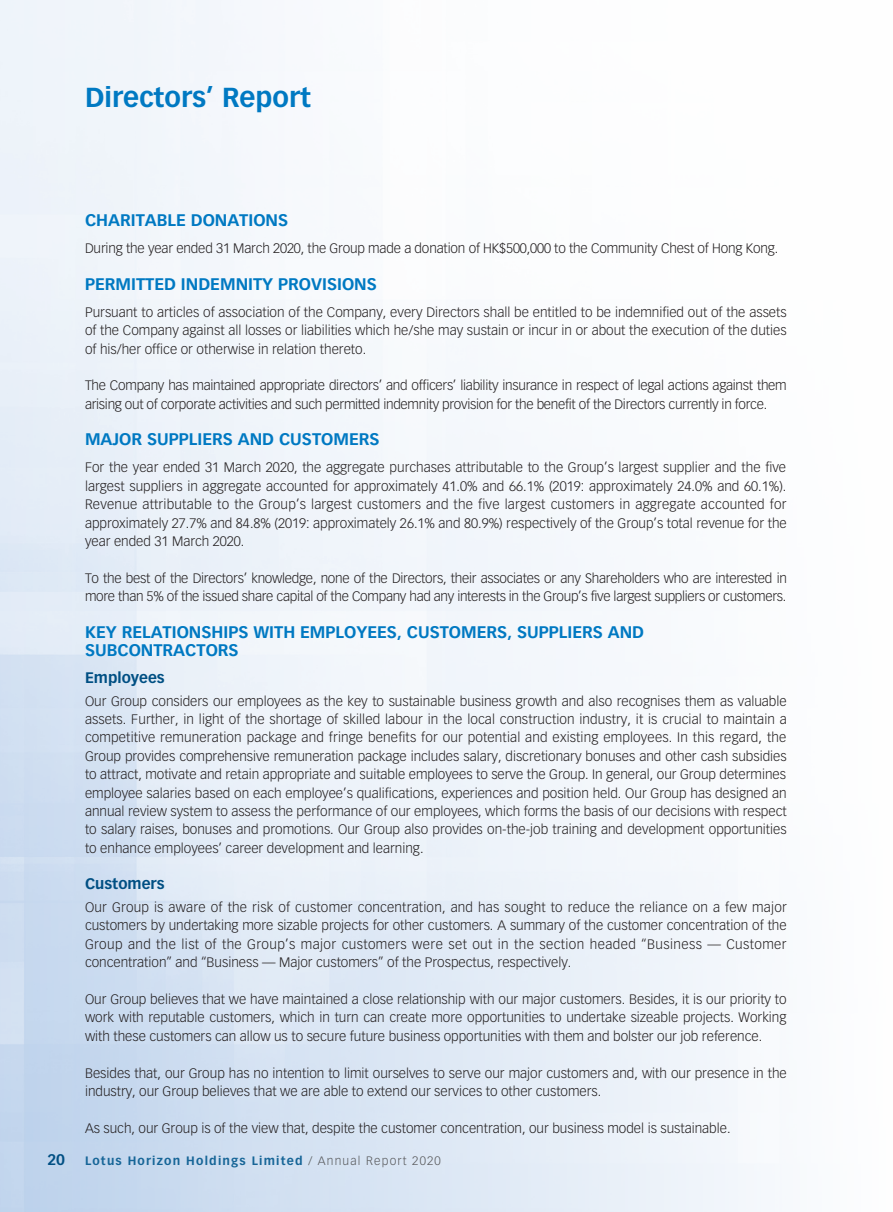
<style>
.page{position:relative;width:893px;height:1212px;background:#fff}
.page>*{position:absolute;margin:0;border:0;box-sizing:border-box;transform-origin:0 0}
.t1{font:700 27px "Vectora LT Std";color:#0079c2}
._01_H1{font:700 16.5px/18.3px "Vectora LT Std";color:#0079c2}
._02_H2{font:700 15px "Vectora LT Std";color:#004f83}
._00_txt{font:300 13.5px/18.3px "Vectora LT Std";color:#231f20;text-align:justify}
._00_txt-2{font:300 13.5px/18.3px "Vectora LT Std";letter-spacing:-.02em;color:#231f20}
.t2{font:700 12px "Vectora LT Std";letter-spacing:.1em;color:#166597}
.s1{font-weight:300;color:#57585a}
</style>
<div class="page">
<h1 class="t1" style="left:85px;top:81px;width:227px">Directors’ Report</h1>
<p class="_01_H1" style="left:85px;top:211px;width:205px">CHARITABLE DONATIONS</p>
<p class="_00_txt" style="left:85px;top:239px;width:695px">During the year ended 31 March 2020, the Group made a donation of HK$500,000 to the Community Chest of Hong Kong.</p>
<p class="_01_H1" style="left:85px;top:275px;width:293px">PERMITTED INDEMNITY PROVISIONS</p>
<p class="_00_txt" style="left:85px;top:303px;width:703px">Pursuant to articles of association of the Company, every Directors shall be entitled to be indemnified out of the assets of the Company against all losses or liabilities which he/she may sustain or incur in or about the execution of the duties of his/her office or otherwise in relation thereto.</p>
<p class="_00_txt-2" style="left:85px;top:377px;width:703px">The Company has maintained appropriate directors’ and officers’ liability insurance in respect of legal actions against them arising out of corporate activities and such permitted indemnity provision for the benefit of the Directors currently in force.</p>
<p class="_01_H1" style="left:85px;top:430px;width:296px">MAJOR SUPPLIERS AND CUSTOMERS</p>
<p class="_00_txt" style="left:85px;top:459px;width:703px">For the year ended 31 March 2020, the aggregate purchases attributable to the Group’s largest supplier and the five largest suppliers in aggregate accounted for approximately 41.0% and 66.1% (2019: approximately 24.0% and 60.1%).<br>Revenue attributable to the Group’s largest customers and the five largest customers in aggregate accounted for approximately 27.7% and 84.8% (2019: approximately 26.1% and 80.9%) respectively of the Group’s total revenue for the year ended 31 March 2020.</p>
<p class="_00_txt-2" style="left:85px;top:569px;width:703px">To the best of the Directors’ knowledge, none of the Directors, their associates or any Shareholders who are interested in more than 5% of the issued share capital of the Company had any interests in the Group’s five largest suppliers or customers.</p>
<p class="_01_H1" style="left:85px;top:623px;width:561px">KEY RELATIONSHIPS WITH EMPLOYEES, CUSTOMERS, SUPPLIERS AND<br>SUBCONTRACTORS</p>
<p class="_02_H2" style="left:85px;top:668px;width:81px">Employees</p>
<p class="_00_txt" style="left:85px;top:692px;width:703px">Our Group considers our employees as the key to sustainable business growth and also recognises them as valuable assets. Further, in light of the shortage of skilled labour in the local construction industry, it is crucial to maintain a competitive remuneration package and fringe benefits for our potential and existing employees. In this regard, the Group provides comprehensive remuneration package includes salary, discretionary bonuses and other cash subsidies to attract, motivate and retain appropriate and suitable employees to serve the Group. In general, our Group determines employee salaries based on each employee’s qualifications, experiences and position held. Our Group has designed an annual review system to assess the performance of our employees, which forms the basis of our decisions with respect to salary raises, bonuses and promotions. Our Group also provides on-the-job training and development opportunities to enhance employees’ career development and learning.</p>
<p class="_02_H2" style="left:85px;top:875px;width:81px">Customers</p>
<p class="_00_txt" style="left:85px;top:898px;width:703px">Our Group is aware of the risk of customer concentration, and has sought to reduce the reliance on a few major customers by undertaking more sizable projects for other customers. A summary of the customer concentration of the Group and the list of the Group’s major customers were set out in the section headed “Business — Customer concentration” and “Business — Major customers” of the Prospectus, respectively.</p>
<p class="_00_txt" style="left:85px;top:990px;width:703px">Our Group believes that we have maintained a close relationship with our major customers. Besides, it is our priority to work with reputable customers, which in turn can create more opportunities to undertake sizeable projects. Working with these customers can allow us to secure future business opportunities with them and bolster our job reference.</p>
<p class="_00_txt" style="left:85px;top:1064px;width:703px">Besides that, our Group has no intention to limit ourselves to serve our major customers and, with our presence in the industry, our Group believes that we are able to extend our services to other customers.</p>
<p class="_00_txt" style="left:85px;top:1119px;width:647px">As such, our Group is of the view that, despite the customer concentration, our business model is sustainable.</p>
<p class="_02_H2" style="left:47px;top:1150px;width:19px">20</p>
<p class="t2" style="left:85px;top:1153px;width:357px">Lotus Horizon Holdings Limited <span class="s1">/ Annual Report 2020</span></p>
</div>
